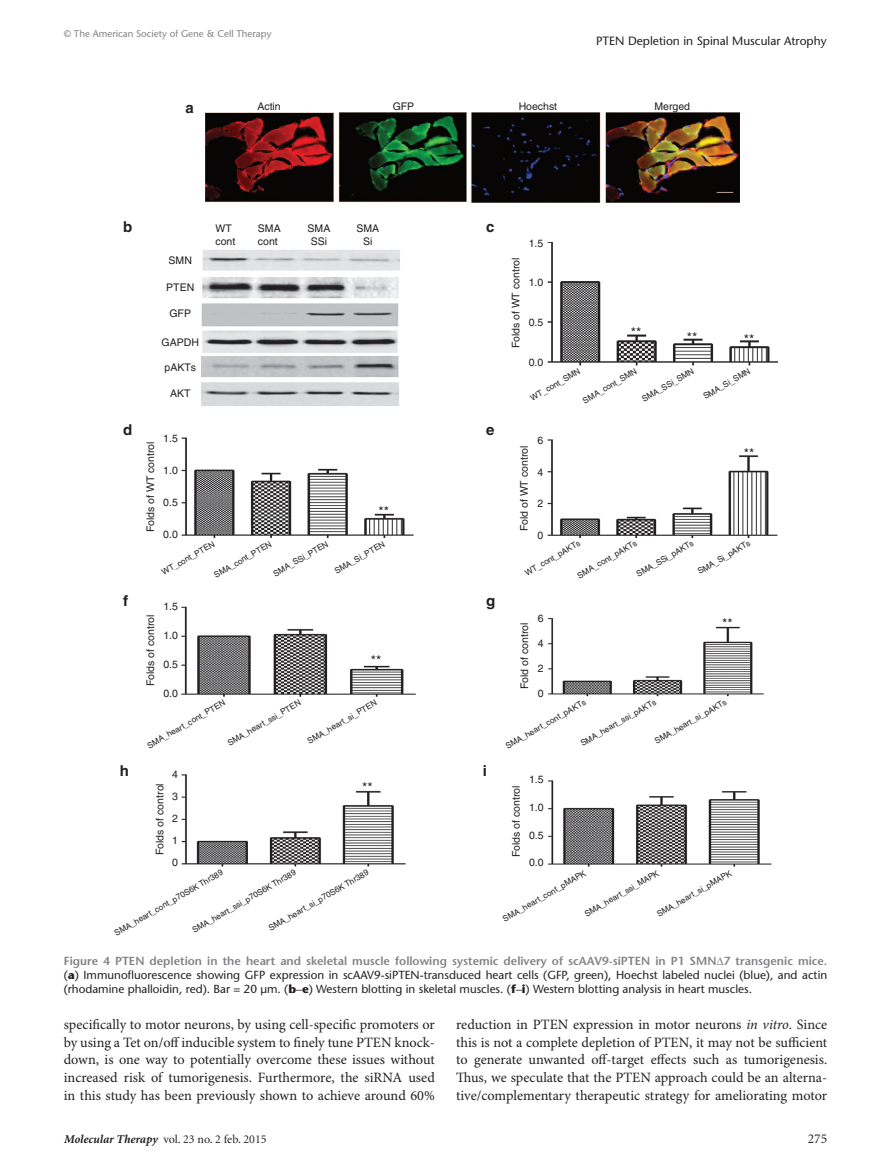
<style>
.page{position:relative;width:891px;height:1175px;background:#fff}
.page>*{position:absolute;margin:0;border:0;box-sizing:border-box;transform-origin:0 0}
.t1{font:700 15px "Helvetica";color:#231f20}
.t2{font:14.25px/17.7px "Minion Pro";letter-spacing:-.005em;color:#231f20;text-align:justify}
.t3{font:13.5px "Helvetica";color:#231f20}
.t4{font:13.5px "Minion";color:#231f20}
.t5{font:12px "Stone Sans";color:#231f20}
.t6{font:12px "Minion";color:#231f20}
.t7{font:11.7px/14.1px "Stone Sans";color:#231f20}
.t8{font:600 11.7px "ITC Stone Sans";color:#808285}
.t9{font:10.5px/12.6px "Helvetica";color:#231f20}
.t10{font:9.75px "Stone Sans";color:#808285}
.t11{font:8.25px "Helvetica";color:#231f20}
.s1{font-weight:700}
.s2{font-style:italic}
.s3{font-weight:700;font-style:italic}
</style>
<div class="page">
<img style="left:205px;top:112px;width:534px;height:90px">
<img style="left:181px;top:242px;width:597px;height:624px">
<p class="t10" style="left:64px;top:28px;width:209px">© The American Society of Gene &amp; Cell Therapy</p>
<p class="t5" style="left:596px;top:34px;width:232px">PTEN Depletion in Spinal Muscular Atrophy</p>
<p class="t1" style="left:185px;top:98px;width:10px">a</p>
<p class="t9" style="left:393px;top:100px;width:23px">GFP</p>
<p class="t9" style="left:519px;top:100px;width:40px">Hoechst</p>
<p class="t9" style="left:655px;top:100px;width:37px">Merged</p>
<p class="t9" style="left:257px;top:100px;width:25px">Actin</p>
<p class="t1" style="left:123px;top:218px;width:11px">b</p>
<p class="t1" style="left:486px;top:218px;width:10px">c</p>
<p class="t9" style="left:215px;top:222px;width:21px">WT cont</p>
<p class="t9" style="left:258px;top:222px;width:24px">SMA cont</p>
<p class="t9" style="left:308px;top:222px;width:24px;text-align:center">SMA<br>SSi</p>
<p class="t9" style="left:356px;top:222px;width:24px;text-align:center">SMA<br>Si</p>
<p class="t9" style="left:529px;top:236px;width:16px">1.5</p>
<p class="t9" style="left:169px;top:254px;width:25px">SMN</p>
<p class="t9" style="left:166px;top:281px;width:30px">PTEN</p>
<p class="t9" style="left:169px;top:307px;width:23px">GFP</p>
<p class="t9" style="left:162px;top:335px;width:39px">GAPDH</p>
<p class="t9" style="left:165px;top:361px;width:33px">pAKTs</p>
<p class="t9" style="left:170px;top:387px;width:22px">AKT</p>
<p class="t9" style="left:163px;top:432px;width:16px">1.5</p>
<p class="t9" style="left:509px;top:348px;width:92px;rotate:-90deg">Folds of WT control</p>
<p class="t9" style="left:529px;top:276px;width:16px">1.0</p>
<p class="t9" style="left:529px;top:316px;width:16px">0.5</p>
<p class="t3" style="left:631px;top:324px;width:12px">**</p>
<p class="t3" style="left:687px;top:329px;width:12px">**</p>
<p class="t3" style="left:744px;top:331px;width:12px">**</p>
<p class="t9" style="left:529px;top:356px;width:16px">0.0</p>
<p class="t11" style="left:529px;top:394px;width:57px;rotate:-30deg">WT_cont_SMN</p>
<p class="t11" style="left:581px;top:397px;width:62px;rotate:-30deg">SMA_cont_SMN</p>
<p class="t11" style="left:640px;top:395px;width:60px;rotate:-30deg">SMA_SSi_SMN</p>
<p class="t11" style="left:702px;top:393px;width:54px;rotate:-30deg">SMA_Si_SMN</p>
<p class="t1" style="left:123px;top:420px;width:11px">d</p>
<p class="t1" style="left:486px;top:420px;width:10px">e</p>
<p class="t9" style="left:538px;top:434px;width:7px">6</p>
<p class="t9" style="left:538px;top:466px;width:7px">4</p>
<p class="t9" style="left:144px;top:532px;width:92px;rotate:-90deg">Folds of WT control</p>
<p class="t9" style="left:518px;top:531px;width:87px;rotate:-90deg">Fold of WT control</p>
<p class="t3" style="left:744px;top:445px;width:12px">**</p>
<p class="t9" style="left:163px;top:464px;width:16px">1.0</p>
<p class="t9" style="left:163px;top:496px;width:16px">0.5</p>
<p class="t9" style="left:538px;top:497px;width:7px">2</p>
<p class="t9" style="left:538px;top:529px;width:7px">0</p>
<p class="t3" style="left:378px;top:504px;width:12px">**</p>
<p class="t9" style="left:163px;top:528px;width:16px">0.0</p>
<p class="t11" style="left:160px;top:568px;width:61px;rotate:-30deg">WT_cont_PTEN</p>
<p class="t11" style="left:212px;top:571px;width:66px;rotate:-30deg">SMA_cont_PTEN</p>
<p class="t11" style="left:272px;top:570px;width:63px;rotate:-30deg">SMA_SSi_PTEN</p>
<p class="t11" style="left:333px;top:567px;width:58px;rotate:-30deg">SMA_Si_PTEN</p>
<p class="t11" style="left:523px;top:569px;width:64px;rotate:-30deg">WT_cont_pAKTs</p>
<p class="t11" style="left:576px;top:572px;width:69px;rotate:-30deg">SMA_cont_pAKTs</p>
<p class="t11" style="left:635px;top:570px;width:66px;rotate:-30deg">SMA_SSi_pAKTs</p>
<p class="t11" style="left:696px;top:568px;width:61px;rotate:-30deg">SMA_Si_pAKTs</p>
<p class="t1" style="left:123px;top:591px;width:6px">f</p>
<p class="t1" style="left:486px;top:591px;width:11px">g</p>
<p class="t9" style="left:163px;top:600px;width:16px">1.5</p>
<p class="t9" style="left:144px;top:686px;width:73px;rotate:-90deg">Folds of control</p>
<p class="t9" style="left:163px;top:629px;width:16px">1.0</p>
<p class="t9" style="left:163px;top:658px;width:16px">0.5</p>
<p class="t9" style="left:163px;top:687px;width:16px">0.0</p>
<p class="t3" style="left:371px;top:652px;width:12px">**</p>
<p class="t9" style="left:518px;top:689px;width:68px;rotate:-90deg">Fold of control</p>
<p class="t9" style="left:538px;top:611px;width:7px">6</p>
<p class="t9" style="left:538px;top:636px;width:7px">4</p>
<p class="t9" style="left:538px;top:662px;width:7px">2</p>
<p class="t9" style="left:538px;top:687px;width:7px">0</p>
<p class="t3" style="left:722px;top:616px;width:12px">**</p>
<p class="t11" style="left:146px;top:742px;width:90px;rotate:-30deg">SMA_heart_cont_PTEN</p>
<p class="t11" style="left:226px;top:739px;width:84px;rotate:-30deg">SMA_heart_ssi_PTEN</p>
<p class="t11" style="left:306px;top:737px;width:80px;rotate:-30deg">SMA_heart_si_PTEN</p>
<p class="t11" style="left:504px;top:742px;width:93px;rotate:-30deg">SMA_heart_cont_pAKTs</p>
<p class="t11" style="left:579px;top:739px;width:87px;rotate:-30deg">SMA_heart_ssi_pAKTs</p>
<p class="t11" style="left:653px;top:737px;width:83px;rotate:-30deg">SMA_heart_si_pAKTs</p>
<p class="t1" style="left:120px;top:761px;width:11px">h</p>
<p class="t1" style="left:483px;top:761px;width:6px">i</p>
<p class="t9" style="left:172px;top:768px;width:7px">4</p>
<p class="t9" style="left:154px;top:854px;width:73px;rotate:-90deg">Folds of control</p>
<p class="t3" style="left:362px;top:780px;width:12px">**</p>
<p class="t9" style="left:172px;top:856px;width:7px">0</p>
<p class="t9" style="left:172px;top:790px;width:7px">3</p>
<p class="t9" style="left:172px;top:812px;width:7px">2</p>
<p class="t9" style="left:172px;top:834px;width:7px">1</p>
<p class="t9" style="left:510px;top:857px;width:73px;rotate:-90deg">Folds of control</p>
<p class="t9" style="left:529px;top:773px;width:16px">1.5</p>
<p class="t9" style="left:529px;top:800px;width:16px">1.0</p>
<p class="t9" style="left:529px;top:828px;width:16px">0.5</p>
<p class="t9" style="left:529px;top:856px;width:16px">0.0</p>
<p class="t11" style="left:267px;top:924px;width:116px;rotate:-30deg">SMA_heart_si_p70S6K Thr389</p>
<p class="t11" style="left:501px;top:915px;width:96px;rotate:-30deg">SMA_heart_cont_pMAPK</p>
<p class="t11" style="left:191px;top:926px;width:120px;rotate:-30deg">SMA_heart_ssi_p70S6K Thr389</p>
<p class="t11" style="left:113px;top:929px;width:125px;rotate:-30deg">SMA_heart_cont_p70S6K Thr389</p>
<p class="t11" style="left:583px;top:910px;width:86px;rotate:-30deg">SMA_heart_ssi_MAPK</p>
<p class="t11" style="left:655px;top:910px;width:86px;rotate:-30deg">SMA_heart_si_pMAPK</p>
<p class="t8" style="left:64px;top:953px;width:765px">Figure 4 PTEN depletion in the heart and skeletal muscle following systemic delivery of scAAV9-siPTEN in P1 SMN 7 transgenic mice.</p>
<p class="t7" style="left:64px;top:967px;width:765px">(<span class="s1">a</span>) Immunofluorescence showing GFP expression in scAAV9-siPTEN-transduced heart cells (GFP, green), Hoechst labeled nuclei (blue), and actin (rhodamine phalloidin, red). Bar = 20 µm. (<span class="s1">b</span>–<span class="s1">e</span>) Western blotting in skeletal muscles. (<span class="s1">f</span>–<span class="s1">i</span>) Western blotting analysis in heart muscles.</p>
<p class="t2" style="left:64px;top:1016px;width:373px">specifically to motor neurons, by using cell-specific promoters or by using a Tet on/off inducible system to finely tune PTEN knock&shy;down, is one way to potentially overcome these issues without increased risk of tumorigenesis. Furthermore, the siRNA used in this study has been previously shown to achieve around 60%</p>
<p class="t2" style="left:456px;top:1016px;width:373px">reduction in PTEN expression in motor neurons <span class="s2">in vitro</span>. Since this is not a complete depletion of PTEN, it may not be sufficient to generate unwanted off-target effects such as tumorigenesis.<br>Thus, we speculate that the PTEN approach could be an alterna&shy;tive/complementary therapeutic strategy for ameliorating motor</p>
<p class="t6" style="left:64px;top:1133px;width:204px"><span class="s3">Molecular Therapy</span> vol. 23 no. 2 feb. 2015</p>
<p class="t4" style="left:808px;top:1132px;width:21px">275</p>
</div>
